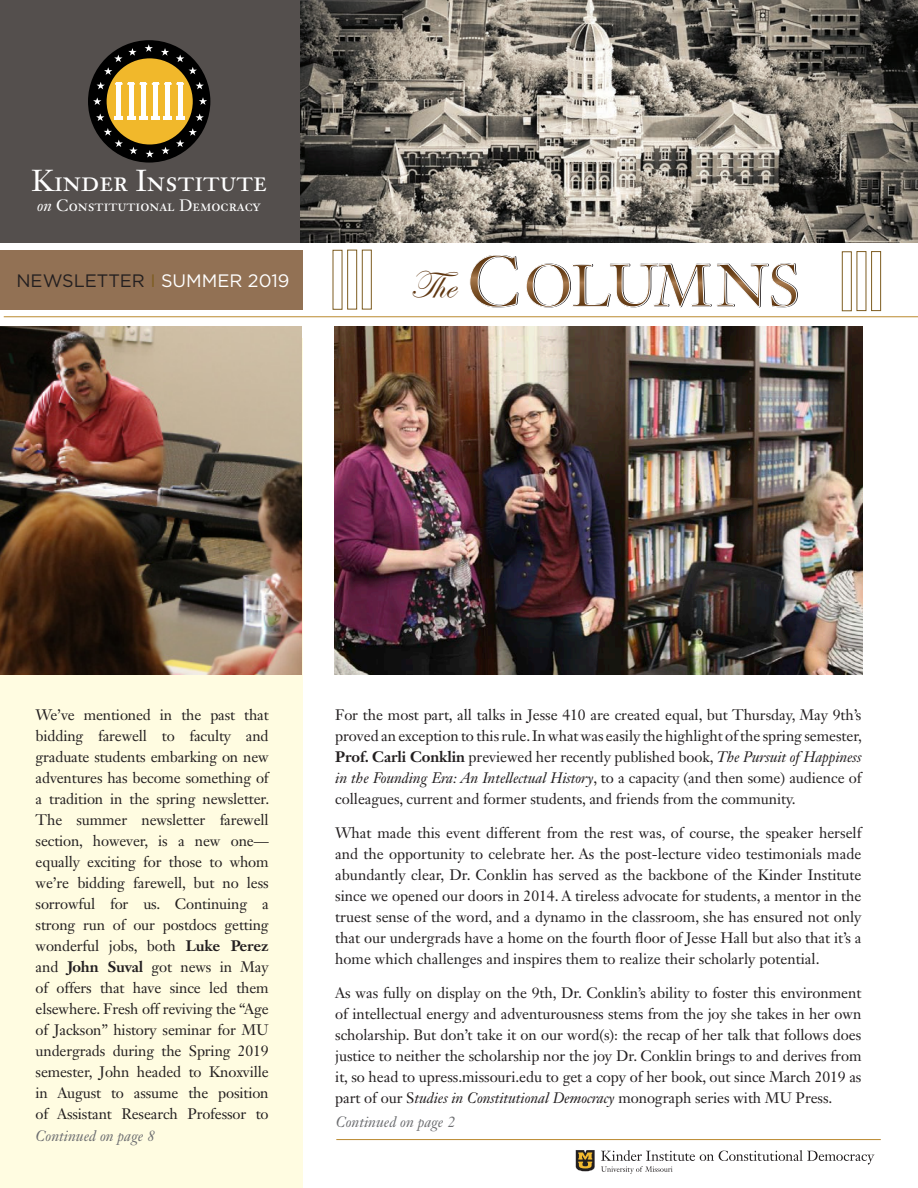
<style>
.page{position:relative;width:918px;height:1188px;background:#fff}
.page>*{position:absolute;margin:0;border:0;box-sizing:border-box;transform-origin:0 0}
.t1{font:39.15px "Edwardian Script ITC";color:#603711}
.t2{font:29.85px "Janson Text LT Std";color:#fff}
.t3{font:18px "Gotham";color:#231f20}
.t4{font:16.35px "Janson Text LT Std";color:#fff}
.text{font:15px/21px "Janson Text LT Std";letter-spacing:-.005em;color:#231f20;text-align:justify}
.continued_lines{font:italic 15px "Janson Text LT Std";color:#6c6d70}
.s1{font-style:italic}
.s2{color:#7e5d21}
.s3{color:#fff}
.s4{font-weight:700}
</style>
<div class="page">
<img style="left:334px;top:326px;width:529px;height:349px">
<div style="left:0;top:250px;width:302px;height:59px;background:#927154"></div>
<img style="left:299px;top:0;width:619px;height:243px">
<div style="left:0;top:338px;width:302px;height:850px;background:#fffce1"></div>
<div style="left:0;top:0;width:299px;height:243px;background:#544f4d"></div>
<div style="left:88px;top:40px;width:122px;height:123px;background:#000;border-radius:50%"></div>
<div style="left:107px;top:58px;width:86px;height:87px;background:#f1b82b;border-radius:50%"></div>
<div style="left:116px;top:83px;width:5px;height:36px;background:#fff"></div>
<hr style="left:129px;top:83px;width:4px;height:36px;background:#fff">
<div style="left:141px;top:83px;width:5px;height:36px;background:#fff"></div>
<div style="left:153px;top:83px;width:5px;height:36px;background:#fff"></div>
<hr style="left:166px;top:83px;width:4px;height:36px;background:#fff">
<svg style="left:115px;top:115px;width:69px;height:5px"></svg>
<div style="left:178px;top:83px;width:5px;height:36px;background:#fff"></div>
<svg style="left:115px;top:82px;width:69px;height:3px"></svg>
<svg style="left:161px;top:147px;width:9px;height:7px"></svg>
<svg style="left:129px;top:147px;width:9px;height:7px"></svg>
<svg style="left:146px;top:150px;width:8px;height:8px"></svg>
<svg style="left:176px;top:128px;width:21px;height:19px"></svg>
<svg style="left:196px;top:113px;width:8px;height:8px"></svg>
<svg style="left:199px;top:97px;width:8px;height:8px"></svg>
<svg style="left:196px;top:82px;width:8px;height:7px"></svg>
<svg style="left:176px;top:55px;width:21px;height:19px"></svg>
<svg style="left:161px;top:48px;width:8px;height:8px"></svg>
<svg style="left:145px;top:44px;width:8px;height:8px"></svg>
<svg style="left:104px;top:48px;width:33px;height:27px"></svg>
<svg style="left:97px;top:82px;width:8px;height:7px"></svg>
<svg style="left:93px;top:97px;width:8px;height:8px"></svg>
<svg style="left:96px;top:113px;width:8px;height:8px"></svg>
<svg style="left:104px;top:128px;width:19px;height:19px"></svg>
<hr style="left:4px;top:317px;width:914px;height:1px;background:#ba892f">
<img style="left:0;top:326px;width:302px;height:349px">
<svg style="left:576px;top:1150px;width:19px;height:21px"></svg>
<svg style="left:601px;top:1150px;width:273px;height:24px"></svg>
<hr style="left:336px;top:1139px;width:545px;height:1px;background:#ba892f">
<svg style="left:470px;top:255px;width:48px;height:52px"></svg>
<svg style="left:526px;top:263px;width:272px;height:45px"></svg>
<div style="left:347px;top:250px;width:10px;height:59px;border:1px solid #7e5d21"></div>
<div style="left:362px;top:250px;width:10px;height:59px;border:1px solid #7e5d21"></div>
<div style="left:842px;top:252px;width:10px;height:59px;border:1px solid #7e5d21"></div>
<div style="left:871px;top:251px;width:10px;height:60px;border:1px solid #7e5d21"></div>
<p class="t2" style="left:31px;top:162px;width:237px">Kinder Institute</p>
<p class="t4" style="left:37px;top:194px;width:225px"><span class="s1">on</span> Constitutional Democracy</p>
<p class="t3" style="left:16px;top:269px;width:275px">NEWSLETTER <span class="s2">I</span> <span class="s3">SUMMER 2019</span></p>
<p class="t1" style="left:410px;top:263px;width:50px">Th e</p>
<p class="text" style="left:36px;top:704px;width:235px">We’ve mentioned in the past that bidding farewell to faculty and graduate students embarking on new adventures has become something of a tradition in the spring newsletter.<br>The summer newsletter farewell section, however, is a new one— equally exciting for those to whom we’re bidding farewell, but no less sorrowful for us. Continuing a strong run of our postdocs getting wonderful jobs, both <span class="s4">Luke Perez </span>and <span class="s4">John Suval</span> got news in May of offers that have since led them elsewhere. Fresh off reviving the “Age of Jackson” history seminar for MU undergrads during the Spring 2019 semester, John headed to Knoxville in August to assume the position of Assistant Research Professor to</p>
<p class="continued_lines" style="left:36px;top:1127px;width:121px">Continued on page 8</p>
<p class="text" style="left:335px;top:704px;width:528px">For the most part, all talks in Jesse 410 are created equal, but Thursday, May 9th’s proved an exception to this rule. In what was easily the highlight of the spring semester, <span class="s4">Prof. Carli Conklin</span> previewed her recently published book, <span class="s1">The Pursuit of Happiness in the Founding Era: An Intellectual History</span>, to a capacity (and then some) audience of colleagues, current and former students, and friends from the community.</p>
<p class="text" style="left:335px;top:822px;width:528px">What made this event different from the rest was, of course, the speaker herself and the opportunity to celebrate her. As the post-lecture video testimonials made abundantly clear, Dr. Conklin has served as the backbone of the Kinder Institute since we opened our doors in 2014. A tireless advocate for students, a mentor in the truest sense of the word, and a dynamo in the classroom, she has ensured not only that our undergrads have a home on the fourth floor of Jesse Hall but also that it’s a home which challenges and inspires them to realize their scholarly potential.</p>
<p class="text" style="left:335px;top:982px;width:528px">As was fully on display on the 9th, Dr. Conklin’s ability to foster this environment of intellectual energy and adventurousness stems from the joy she takes in her own scholarship. But don’t take it on our word(s): the recap of her talk that follows does justice to neither the scholarship nor the joy Dr. Conklin brings to and derives from it, so head to upress.missouri.edu to get a copy of her book, out since March 2019 as part of our S<span class="s1">tudies in Constitutional Democracy</span> monograph series with MU Press.</p>
<p class="continued_lines" style="left:336px;top:1113px;width:121px">Continued on page 2</p>
</div>
